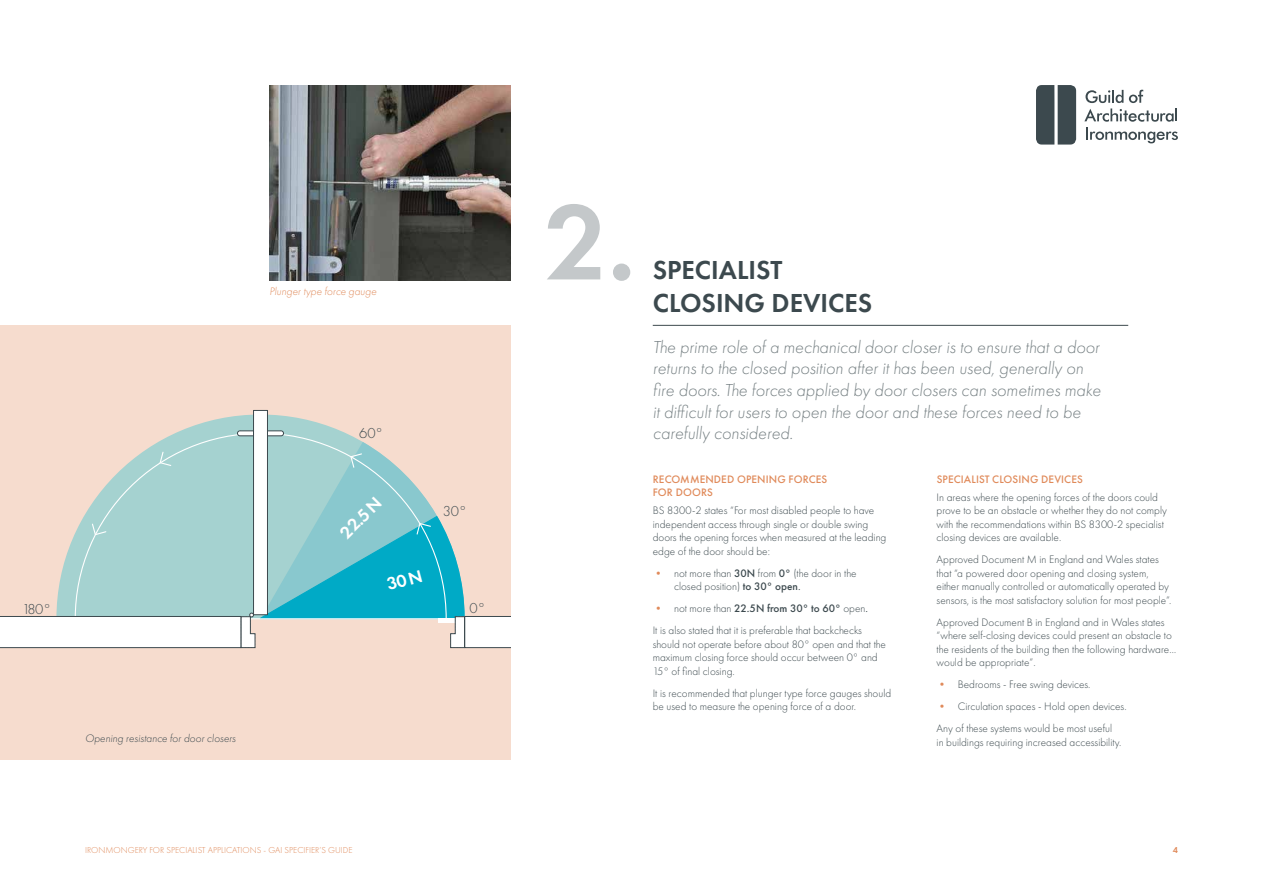
<style>
.page{position:relative;width:1263px;height:893px;background:#fff}
.page>*{position:absolute;margin:0;border:0;box-sizing:border-box;transform-origin:0 0}
.t1{font:600 110.7px "Futura PT";color:#c4c8ca}
.t2{font:600 27px/32.4px "Futura PT";color:#3c494e}
.t3{font:italic 300 18px/21.6px "Futura PT";color:#768083}
.t4{font:600 18px "Futura PT";color:#fff}
.t5{font:300 15px "Futura PT";letter-spacing:-.02em;color:#3c494e}
.t6{font:300 11.25px/13.5px "Futura PT";color:#3c494e}
.t7{font:500 11.25px/13.5px "Futura PT";letter-spacing:.01em;color:#e08a5a}
.t8{font:italic 300 11.25px "Futura PT";color:#3c494e}
.t9{font:italic 300 11.25px "Futura PT";color:#e08a5a}
.t10{font:300 9px "Futura PT";color:#e08a5a}
.t11{font:600 9px "Futura PT";color:#e08a5a}
.s1{font-size:111px}
.s2{color:#e08a5a}
.s3{font-weight:500}
.s4{font-weight:400}
</style>
<div class="page">
<div style="left:0;top:325px;width:511px;height:435px;background:#f6dcce"></div>
<svg style="left:178px;top:414px;width:165px;height:18px;fill:#a5d2d0"></svg>
<svg style="left:158px;top:432px;width:205px;height:10px;background:#b0d4d0"></svg>
<svg style="left:268px;top:430px;width:16px;height:6px"></svg>
<svg style="left:237px;top:430px;width:16px;height:6px"></svg>
<div style="left:254px;top:410px;width:13px;height:205px;background:#fff"></div>
<div style="left:253px;top:410px;width:15px;height:205px;border:1px solid #3c494e"></div>
<img style="left:269px;top:85px;width:242px;height:195px">
<hr style="left:653px;top:325px;width:475px;height:1px;background:#3c494e">
<svg style="left:1036px;top:85px;width:40px;height:60px;background:#4f5a5f"></svg>
<svg style="left:1084px;top:90px;width:93px;height:32px"></svg>
<svg style="left:1086px;top:128px;width:92px;height:15px"></svg>
<svg style="left:0;top:442px;width:511px;height:206px"></svg>
<p class="t9" style="left:269px;top:285px;width:109px">Plunger type force gauge</p>
<h3 class="t5" style="left:22px;top:600px;width:30px">180°</h3>
<h3 class="t5" style="left:359px;top:424px;width:25px">60°</h3>
<h3 class="t4" style="left:335px;top:527px;width:52px;rotate:-45deg">22.5 N</h3>
<p class="t8" style="left:85px;top:732px;width:152px">Opening resistance for door closers</p>
<p class="t10" style="left:85px;top:845px;width:269px">IRONMONGERY FOR SPECIALIST APPLICATIONS - GAI SPECIFIER’S GUIDE</p>
<h3 class="t5" style="left:443px;top:502px;width:25px">30°</h3>
<h3 class="t5" style="left:469px;top:599px;width:17px">0°</h3>
<h1 class="t1" style="left:545px;top:173px;width:92px">2<span class="s1">.</span></h1>
<h2 class="t2" style="left:653px;top:254px;width:221px">SPECIALIST<br>CLOSING DEVICES</h2>
<p class="t3" style="left:653px;top:336px;width:450px">The prime role of a mechanical door closer is to ensure that a door returns to the closed position after it has been used, generally on fire doors. The forces applied by door closers can sometimes make it difficult for users to open the door and these forces need to be carefully considered.</p>
<p class="t7" style="left:653px;top:472px;width:176px">RECOMMENDED OPENING FORCES<br>FOR DOORS</p>
<p class="t6" style="left:653px;top:504px;width:235px">BS 8300-2 states “For most disabled people to have independent access through single or double swing doors the opening forces when measured at the leading edge of the door should be:</p>
<p class="t6" style="left:674px;top:566px;width:184px;text-indent:-21px"><span class="s2">•</span> not more than <span class="s3">30N</span> from <span class="s3">0°</span> (the door in the closed position) <span class="s3">to 30° open</span><span class="s4">.</span></p>
<p class="t6" style="left:653px;top:597px;width:217px;line-height:22px"><span class="s2">•</span> not more than <span class="s3">22.5N from 30° to 60°</span> open<span class="s4">.<br></span>It is also stated that it is preferable that backchecks</p>
<p class="t6" style="left:653px;top:637px;width:235px">should not operate before about 80° open and that the maximum closing force should occur between 0° and<br>15° of final closing.</p>
<p class="t6" style="left:653px;top:686px;width:240px">It is recommended that plunger type force gauges should be used to measure the opening force of a door.</p>
<p class="t7" style="left:937px;top:472px;width:148px">SPECIALIST CLOSING DEVICES</p>
<p class="t6" style="left:936px;top:490px;width:232px">In areas where the opening forces of the doors could prove to be an obstacle or whether they do not comply with the recommendations within BS 8300-2 specialist closing devices are available.</p>
<p class="t6" style="left:936px;top:553px;width:236px">Approved Document M in England and Wales states that “a powered door opening and closing system, either manually controlled or automatically operated by sensors, is the most satisfactory solution for most people”.</p>
<p class="t6" style="left:936px;top:615px;width:241px">Approved Document B in England and in Wales states “where self-closing devices could present an obstacle to the residents of the building then the following hardware… would be appropriate”.</p>
<p class="t6" style="left:936px;top:678px;width:155px"><span class="s2">•</span> Bedrooms - Free swing devices.</p>
<p class="t6" style="left:936px;top:695px;width:191px;line-height:22px"><span class="s2">•</span> Circulation spaces - Hold open devices.<br>Any of these systems would be most useful</p>
<p class="t6" style="left:936px;top:735px;width:186px">in buildings requiring increased accessibility.</p>
<p class="t11" style="left:1173px;top:844px;width:7px">4</p>
</div>
